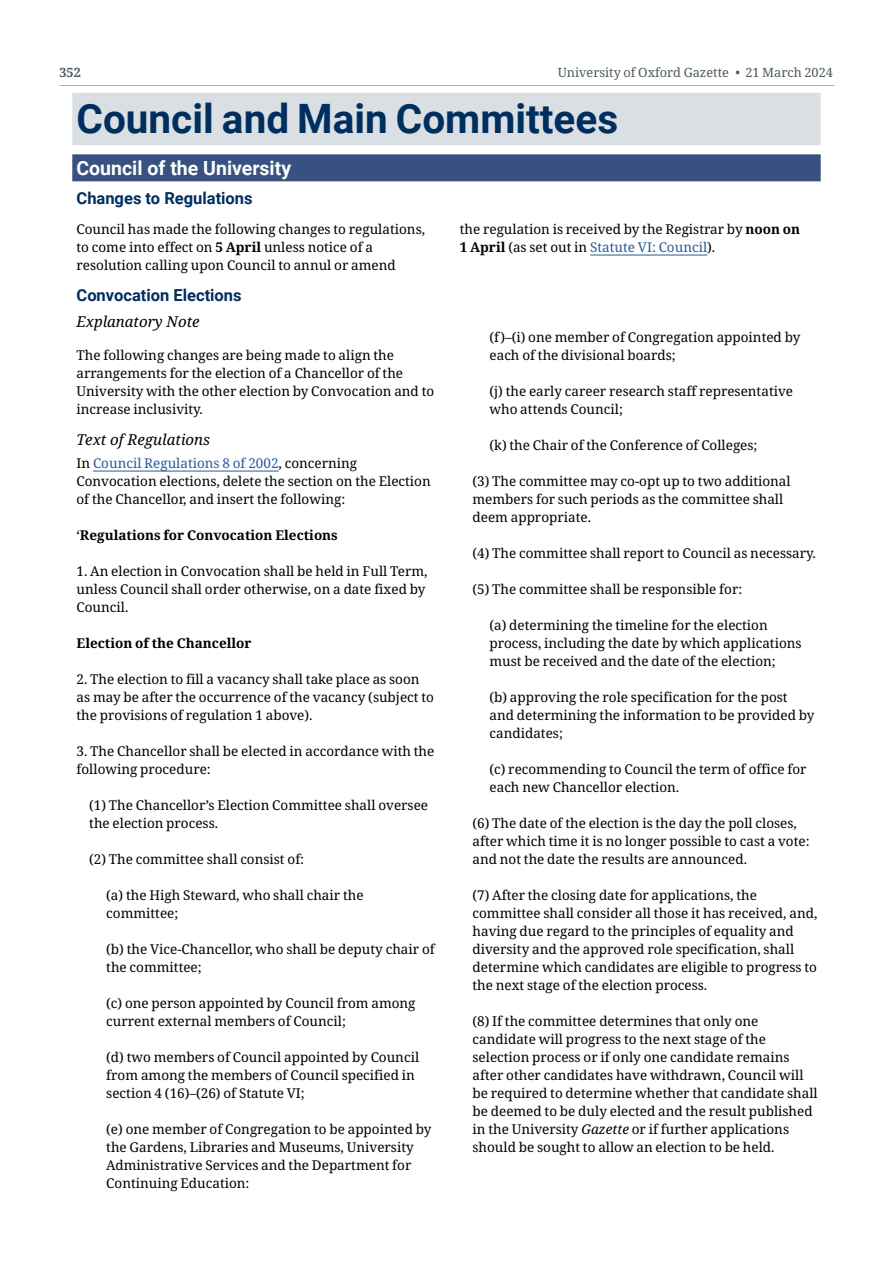
<style>
.page{position:relative;width:893px;height:1263px;background:#fff}
.page>*{position:absolute;margin:0;border:0;box-sizing:border-box;transform-origin:0 0}
.H1_Big_Head{font:700 40.5px "Roboto";color:#002e5f}
.H2_Subject_head{font:700 19.5px "Roboto";color:#fff}
.H3_Bold_Head{font:700 16.5px "Roboto";color:#002e5f}
.H5_head_italic_Text_of_Res_Explanatory_N{font:italic 15px "Noto Serif";color:#000}
.regulations_list_-_all_indented{font:13.5px/18px "Noto Serif";color:#000}
.double_indent{font:13.5px/18px "Noto Serif";color:#000}
.G_Body_text{font:13.5px/18px "Noto Serif";color:#000}
.G_Body_text-2{font:700 13.5px "Noto Serif";color:#000}
.t1{font:12.75px "Noto Serif";color:#4d595f}
.t2{font:700 12.75px "Noto Serif";color:#4d595f}
.s1{font-weight:700}
.s2{color:#275b9b}
.s3{font-weight:400}
.s4{font-style:italic}
</style>
<div class="page">
<div style="left:72px;top:93px;width:749px;height:52px;background:#dadfe3"></div>
<div style="left:72px;top:154px;width:749px;height:27px;background:#375281"></div>
<hr style="left:590px;top:255px;width:117px;height:1px;background:#275b9b">
<hr style="left:93px;top:471px;width:186px;height:1px;background:#275b9b">
<hr style="left:60px;top:85px;width:774px;height:1px;background:#a5afb5">
<p class="t2" style="left:60px;top:64px;width:23px">352</p>
<p class="t1" style="left:558px;top:64px;width:277px">University of Oxford Gazette • 21 March 2024</p>
<h1 class="H1_Big_Head" style="left:77px;top:90px;width:543px">Council and Main Committees</h1>
<h2 class="H2_Subject_head" style="left:77px;top:154px;width:216px">Council of the University</h2>
<h3 class="H3_Bold_Head" style="left:77px;top:186px;width:178px">Changes to Regulations</h3>
<p class="G_Body_text" style="left:77px;top:221px;width:350px">Council has made the following changes to regulations, to come into effect on <span class="s1">5 April</span> unless notice of a resolution calling upon Council to annul or amend</p>
<p class="G_Body_text" style="left:460px;top:221px;width:342px">the regulation is received by the Registrar by <span class="s1">noon on<br>1 April</span> (as set out in <span class="s2">Statute VI: Council</span>).</p>
<h3 class="H3_Bold_Head" style="left:77px;top:283px;width:167px">Convocation Elections</h3>
<h4 class="H5_head_italic_Text_of_Res_Explanatory_N" style="left:77px;top:311px;width:125px">Explanatory Note</h4>
<p class="G_Body_text" style="left:77px;top:347px;width:359px">The following changes are being made to align the arrangements for the election of a Chancellor of the University with the other election by Convocation and to increase inclusivity.</p>
<h4 class="H5_head_italic_Text_of_Res_Explanatory_N" style="left:77px;top:429px;width:135px">Text of Regulations</h4>
<p class="G_Body_text" style="left:77px;top:455px;width:356px">In <span class="s2">Council Regulations 8 of 2002</span>, concerning<br>Convocation elections, delete the section on the Election of the Chancellor, and insert the following:</p>
<p class="G_Body_text-2" style="left:77px;top:526px;width:263px"><span class="s3">‘</span>Regulations for Convocation Elections</p>
<p class="G_Body_text" style="left:77px;top:563px;width:352px">1. An election in Convocation shall be held in Full Term, unless Council shall order otherwise, on a date fixed by<br>Council.</p>
<p class="G_Body_text-2" style="left:77px;top:634px;width:177px">Election of the Chancellor</p>
<p class="G_Body_text" style="left:77px;top:671px;width:359px">2. The election to fill a vacancy shall take place as soon as may be after the occurrence of the vacancy (subject to the provisions of regulation 1 above).</p>
<p class="G_Body_text" style="left:77px;top:743px;width:359px">3. The Chancellor shall be elected in accordance with the following procedure:</p>
<p class="regulations_list_-_all_indented" style="left:89px;top:797px;width:340px">(1) The Chancellor’s Election Committee shall oversee the election process.</p>
<p class="regulations_list_-_all_indented" style="left:89px;top:851px;width:216px">(2) The committee shall consist of:</p>
<p class="double_indent" style="left:106px;top:887px;width:259px">(a) the High Steward, who shall chair the committee;</p>
<p class="double_indent" style="left:106px;top:941px;width:330px">(b) the Vice-Chancellor, who shall be deputy chair of the committee;</p>
<p class="double_indent" style="left:106px;top:995px;width:311px">(c) one person appointed by Council from among current external members of Council;</p>
<p class="double_indent" style="left:106px;top:1049px;width:314px">(d) two members of Council appointed by Council from among the members of Council specified in section 4 (16)–(26) of Statute VI;</p>
<p class="double_indent" style="left:106px;top:1121px;width:327px">(e) one member of Congregation to be appointed by the Gardens, Libraries and Museums, University Administrative Services and the Department for Continuing Education:</p>
<p class="double_indent" style="left:489px;top:329px;width:312px">(f)–(i) one member of Congregation appointed by each of the divisional boards;</p>
<p class="double_indent" style="left:489px;top:383px;width:305px">(j) the early career research staff representative who attends Council;</p>
<p class="double_indent" style="left:489px;top:437px;width:269px">(k) the Chair of the Conference of Colleges;</p>
<p class="regulations_list_-_all_indented" style="left:472px;top:473px;width:320px">(3) The committee may co-opt up to two additional members for such periods as the committee shall deem appropriate.</p>
<p class="regulations_list_-_all_indented" style="left:472px;top:545px;width:345px">(4) The committee shall report to Council as necessary.</p>
<p class="regulations_list_-_all_indented" style="left:472px;top:581px;width:271px">(5) The committee shall be responsible for:</p>
<p class="double_indent" style="left:489px;top:617px;width:314px">(a) determining the timeline for the election process, including the date by which applications must be received and the date of the election;</p>
<p class="double_indent" style="left:489px;top:689px;width:326px">(b) approving the role specification for the post and determining the information to be provided by candidates;</p>
<p class="double_indent" style="left:489px;top:761px;width:319px">(c) recommending to Council the term of office for each new Chancellor election.</p>
<p class="regulations_list_-_all_indented" style="left:472px;top:815px;width:339px">(6) The date of the election is the day the poll closes, after which time it is no longer possible to cast a vote: and not the date the results are announced.</p>
<p class="regulations_list_-_all_indented" style="left:472px;top:887px;width:346px">(7) After the closing date for applications, the committee shall consider all those it has received, and, having due regard to the principles of equality and diversity and the approved role specification, shall determine which candidates are eligible to progress to the next stage of the election process.</p>
<p class="regulations_list_-_all_indented" style="left:472px;top:1013px;width:347px">(8) If the committee determines that only one candidate will progress to the next stage of the selection process or if only one candidate remains after other candidates have withdrawn, Council will be required to determine whether that candidate shall be deemed to be duly elected and the result published in the University <span class="s4">Gazette</span> or if further applications should be sought to allow an election to be held.</p>
</div>
